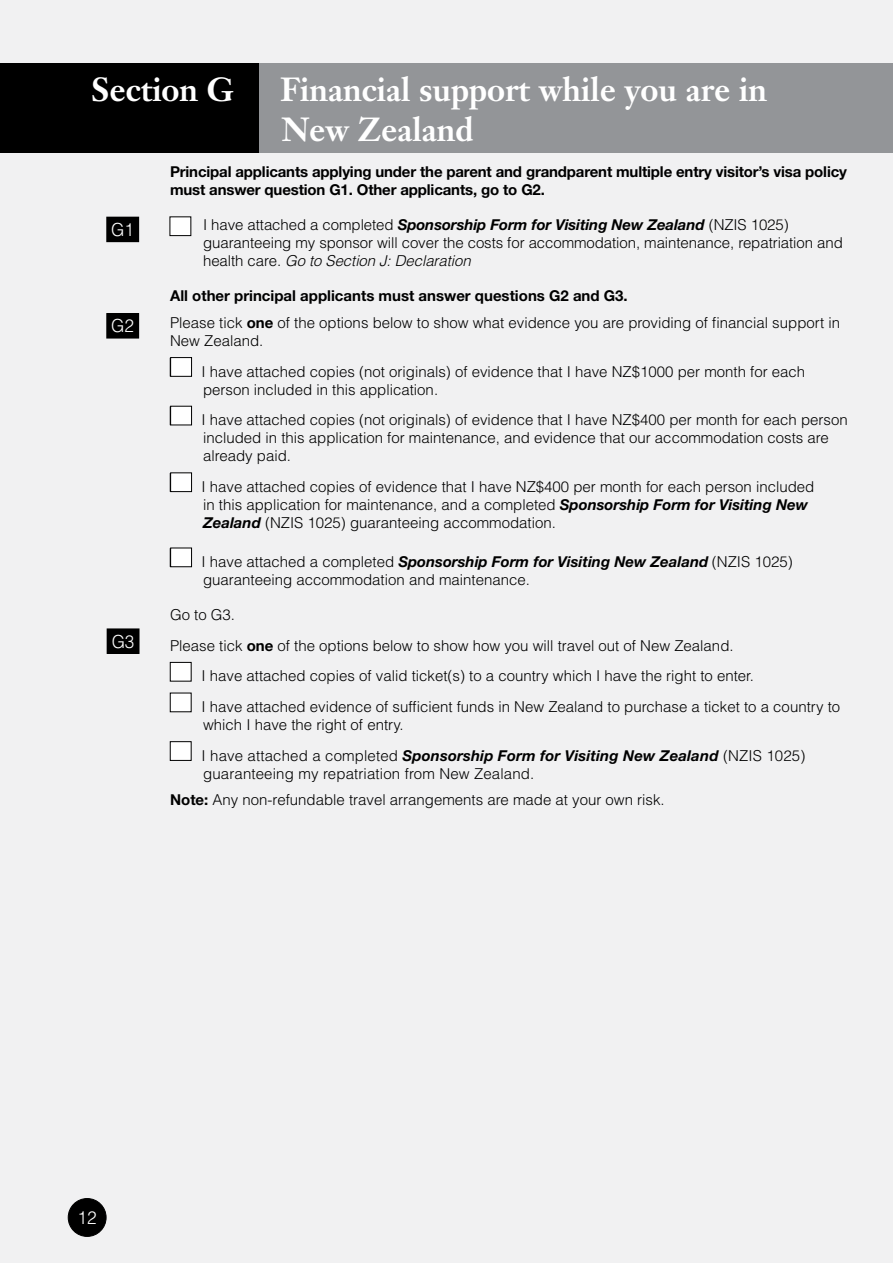
<style>
.page{position:relative;width:893px;height:1263px;background:#f1f1f2}
.page>*{position:absolute;margin:0;border:0;box-sizing:border-box;transform-origin:0 0}
.t1{font:700 33px/39.6px "Janson Text";color:#fff;scale:.95 1}
.t2{font:300 18px "Helvetica";color:#fff;scale:.95 1}
.t3{font:300 15px/18px "Helvetica";color:#000}
.t4{font:italic 700 15px "Helvetica Neue";color:#000}
.t5{font:700 15px/18px "Helvetica Neue";letter-spacing:-.01em;color:#000}
.s1{font-family:"Helvetica";font-weight:300;font-style:normal}
.s2{font-style:italic}
.s3{font-family:"Helvetica Neue";font-weight:700}
.s4{font-family:"Helvetica Neue";font-weight:700;font-style:italic}
</style>
<div class="page">
<div style="left:68px;top:1198px;width:38px;height:38px;background:#000;border-radius:50%"></div>
<div style="left:68px;top:1198px;width:38px;height:38px;border:1px solid #000;border-radius:50%"></div>
<div style="left:0;top:64px;width:323px;height:89px;background:#000"></div>
<div style="left:260px;top:64px;width:633px;height:89px;background:#939598"></div>
<div style="left:171px;top:358px;width:21px;height:18px;background:#fff"></div>
<div style="left:170px;top:357px;width:22px;height:19px;border:1px solid #000"></div>
<div style="left:171px;top:406px;width:21px;height:19px;background:#fff"></div>
<div style="left:170px;top:406px;width:22px;height:19px;border:1px solid #000"></div>
<div style="left:171px;top:473px;width:21px;height:19px;background:#fff"></div>
<div style="left:170px;top:473px;width:22px;height:19px;border:1px solid #000"></div>
<div style="left:171px;top:548px;width:21px;height:19px;background:#fff"></div>
<div style="left:170px;top:548px;width:22px;height:19px;border:1px solid #000"></div>
<div style="left:170px;top:662px;width:21px;height:19px;background:#fff"></div>
<div style="left:170px;top:662px;width:21px;height:19px;border:1px solid #000"></div>
<div style="left:170px;top:693px;width:21px;height:19px;background:#fff"></div>
<div style="left:170px;top:742px;width:21px;height:18px;background:#fff"></div>
<div style="left:170px;top:741px;width:21px;height:20px;border:1px solid #000"></div>
<div style="left:107px;top:217px;width:31px;height:24px;background:#000"></div>
<div style="left:106px;top:217px;width:33px;height:25px;border:2px solid #000"></div>
<div style="left:107px;top:314px;width:31px;height:24px;background:#000"></div>
<div style="left:106px;top:313px;width:33px;height:26px;border:2px solid #000"></div>
<div style="left:107px;top:629px;width:32px;height:24px;background:#000"></div>
<div style="left:107px;top:628px;width:33px;height:26px;border:2px solid #000"></div>
<div style="left:170px;top:217px;width:21px;height:19px;background:#fff"></div>
<div style="left:170px;top:217px;width:21px;height:19px;border:1px solid #000"></div>
<h1 class="t1" style="left:91px;top:69px;width:151px">Section G</h1>
<h1 class="t1" style="left:280px;top:69px;width:514px">Financial support while you are in<br>New Zealand</h1>
<p class="t5" style="left:170px;top:163px;width:678px">Principal applicants applying under the parent and grandparent multiple entry visitor’s visa policy must answer question G1. Other applicants, go to G2.</p>
<p class="t4" style="left:203px;top:216px;width:587px"><span class="s1">I have attached a completed</span> Sponsorship Form for Visiting New Zealand <span class="s1">(NZIS 1025)</span></p>
<p class="t3" style="left:203px;top:234px;width:641px">guaranteeing my sponsor will cover the costs for accommodation, maintenance, repatriation and health care. <span class="s2">Go to Section J: Declaration</span></p>
<p class="t5" style="left:170px;top:287px;width:459px">All other principal applicants must answer questions G2 and G3.</p>
<p class="t3" style="left:170px;top:313px;width:671px">Please tick <span class="s3">one</span> of the options below to show what evidence you are providing of financial support in<br>New Zealand.</p>
<p class="t3" style="left:202px;top:362px;width:605px">I have attached copies (not originals) of evidence that I have NZ$1000 per month for each person included in this application.</p>
<p class="t3" style="left:202px;top:410px;width:648px">I have attached copies (not originals) of evidence that I have NZ$400 per month for each person included in this application for maintenance, and evidence that our accommodation costs are already paid.</p>
<p class="t3" style="left:202px;top:477px;width:614px">I have attached copies of evidence that I have NZ$400 per month for each person included in this application for maintenance, and a completed <span class="s4">Sponsorship Form for Visiting New<br>Zealand</span> (NZIS 1025) guaranteeing accommodation.</p>
<p class="t4" style="left:202px;top:552px;width:593px"><span class="s1">I have attached a completed</span> Sponsorship Form for Visiting New Zealand <span class="s1">(NZIS 1025)</span></p>
<p class="t3" style="left:203px;top:570px;width:328px">guaranteeing accommodation and maintenance.</p>
<p class="t3" style="left:170px;top:605px;width:67px">Go to G3.</p>
<p class="t3" style="left:170px;top:636px;width:565px">Please tick <span class="s3">one</span> of the options below to show how you will travel out of New Zealand.</p>
<p class="t3" style="left:202px;top:667px;width:554px">I have attached copies of valid ticket(s) to a country which I have the right to enter.</p>
<p class="t3" style="left:202px;top:697px;width:640px">I have attached evidence of sufficient funds in New Zealand to purchase a ticket to a country to</p>
<p class="t3" style="left:203px;top:715px;width:202px">which I have the right of entry.</p>
<p class="t4" style="left:202px;top:746px;width:605px"><span class="s1">I have attached a completed</span> Sponsorship Form for Visiting New Zealand <span class="s1">(NZIS 1025)</span></p>
<p class="t3" style="left:170px;top:759px;width:496px;line-height:26.5px;text-indent:33px">guaranteeing my repatriation from New Zealand.<br><span class="s3">Note:</span> Any non-refundable travel arrangements are made at your own risk.</p>
<p class="t2" style="left:111px;top:218px;width:26px">G1</p>
<p class="t2" style="left:111px;top:315px;width:26px">G2</p>
<p class="t2" style="left:112px;top:630px;width:26px">G3</p>
<p class="t2" style="left:77px;top:1208px;width:22px">12</p>
</div>
